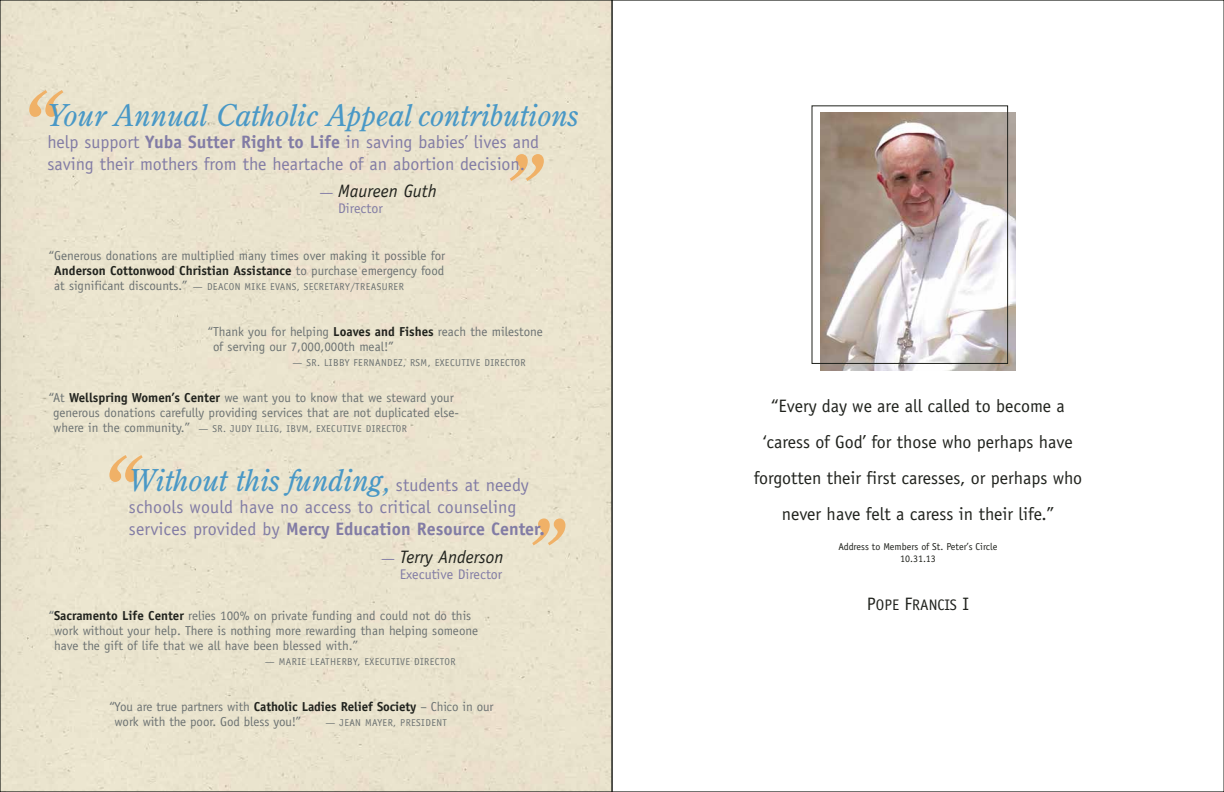
<style>
.page{position:relative;width:1224px;height:792px;background:#fff}
.page>*{position:absolute;margin:0;border:0;box-sizing:border-box;transform-origin:0 0}
.t1{font:italic 30px "Century Old Style Std";letter-spacing:-.01em;color:#4998c6}
.t2{font:18px/22px "Officina Sans Std";color:#827ca5}
.t3{font:18px/36px "Officina Sans Std";color:#20221d;text-align:center}
.t4{font:italic 18px "Officina Sans Std";color:#20221d}
.t5{font:15.3px "Officina Sans Std Book SC850";color:#20221d}
.t6{font:14px "Officina Sans Std";color:#827ca5}
.t7{font:13px/15px "Officina Sans Std";color:#6d7373}
.t8{font:10px "Officina Sans Std";letter-spacing:.04em;color:#6d7373}
.t9{font:10px/12px "Officina Sans Std";color:#20221d;text-align:center}
.s1{font-weight:700}
.s2{font-style:normal;font-size:14px;color:#827ca5}
.s3{font-weight:700;color:#20221d}
.s4{font-size:13px}
.s5{font-family:"Officina Sans Std";font-style:normal;font-size:18px;color:#827ca5}
.s6{font-size:18px}
</style>
<div class="page">
<div style="left:2px;top:2px;width:608px;height:788px;background:#eae4ce"></div>
<svg style="left:29px;top:90px;width:34px;height:27px"></svg>
<div style="left:11px;top:154px;width:558px;height:206px;background:#eae4ce"></div>
<svg style="left:532px;top:518px;width:33px;height:27px"></svg>
<svg style="left:109px;top:455px;width:34px;height:27px"></svg>
<img style="left:820px;top:113px;width:196px;height:257px">
<div style="left:812px;top:106px;width:196px;height:258px;border:1px solid #20221d"></div>
<h1 class="t1" style="left:48px;top:96px;width:532px">Your Annual Catholic Appeal contributions</h1>
<h2 class="t2" style="left:48px;top:131px;width:493px">help support <span class="s1">Yuba Sutter Right to Life</span> in saving babies’ lives and saving their mothers from the heartache of an abortion decision.</h2>
<h2 class="t4" style="left:320px;top:181px;width:119px"><span class="s2">—</span> Maureen Guth</h2>
<p class="t6" style="left:338px;top:200px;width:46px">Director</p>
<p class="t7" style="left:49px;top:248px;width:398px;text-align:center">“Generous donations are multiplied many times over making it possible for<br><span class="s3">Anderson Cottonwood Christian Assistance</span> to purchase emergency food</p>
<p class="t8" style="left:54px;top:280px;width:349px"><span class="s4">at significant discounts.”</span> — Deacon Mike Evans, Secr etary/Tr easur er</p>
<p class="t7" style="left:213px;top:324px;width:331px;text-indent:-5px">“ Thank you for helping <span class="s3">Loaves and Fishes</span> reach the milestone of serving our 7,000,000th meal!”</p>
<p class="t8" style="left:292px;top:356px;width:233px">— Sr. Libby Fernandez, RSM, Executive Director</p>
<p class="t7" style="left:49px;top:390px;width:412px;text-align:center">“ At <span class="s3">Wellspring Women’s Center</span> we want you to know that we steward your generous donations carefully providing services that are not duplicated else-</p>
<p class="t8" style="left:53px;top:423px;width:353px"><span class="s4">where in the community.”</span> — Sr. Judy Illig, IBVM, Executive Dir ector</p>
<h1 class="t1" style="left:129px;top:461px;width:401px">Without this funding, <span class="s5">students at needy</span></h1>
<h2 class="t2" style="left:129px;top:496px;width:417px">schools would have no access to critical counseling services provided by <span class="s1">Mercy Education Resource Center.</span></h2>
<h2 class="t4" style="left:381px;top:546px;width:124px"><span class="s2">—</span> Terry Anderson</h2>
<p class="t6" style="left:400px;top:566px;width:104px">Executive Director</p>
<p class="t7" style="left:54px;top:608px;width:426px;text-indent:-5px">“<span class="s3">Sacramento Life Center</span> relies 100% on private funding and could not do this work without your help. There is nothing more rewarding than helping someone have the gift of life that we all have been blessed with.”</p>
<p class="t8" style="left:265px;top:656px;width:190px">— Marie Leatherby, Executive Director</p>
<p class="t7" style="left:115px;top:699px;width:380px;text-indent:-5px">“ You are true partners with <span class="s3">Catholic Ladies Relief Society</span> – Chico in our work with the poor. God bless you!”</p>
<p class="t8" style="left:325px;top:717px;width:123px">— Jean Mayer, President</p>
<h2 class="t3" style="left:754px;top:388px;width:330px">“Every day we are all called to become a ‘caress of God’ for those who perhaps have forgotten their first caresses, or perhaps who never have felt a caress in their life.”</h2>
<p class="t9" style="left:839px;top:540px;width:160px">Address to Members of St. Peter’s Circle<br>10.31.13</p>
<p class="t5" style="left:867px;top:596px;width:102px"><span class="s6">P</span>OPE <span class="s6">F</span>RANCIS <span class="s6">I</span></p>
</div>
